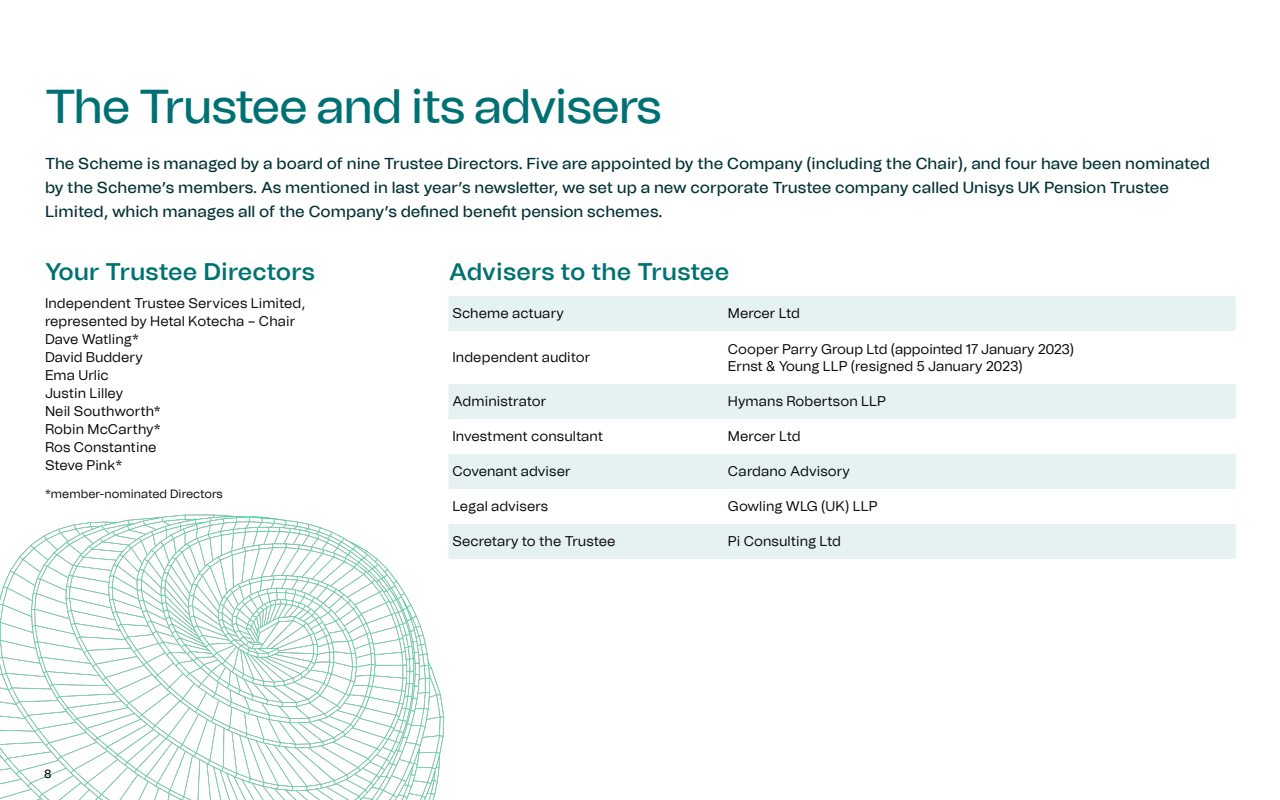
<style>
.page{position:relative;width:1280px;height:800px;background:#fff}
.page>*{position:absolute;margin:0;border:0;box-sizing:border-box;transform-origin:0 0}
.t1{font:500 48px "Tomato Grotesk";letter-spacing:-.035em;color:#007173}
.t2{font:600 24px "Tomato Grotesk";letter-spacing:-.005em;color:#007173}
.t3{font:500 16px/24px "Tomato Grotesk";color:#003033}
.t4{font:14px/18px "Tomato Grotesk";letter-spacing:.005em;color:#000}
.t5{font:12px "Tomato Grotesk";letter-spacing:.005em;color:#000}
.t6{font:500 12px "Tomato Grotesk";color:#000}
</style>
<div class="page">
<div style="left:448px;top:296px;width:788px;height:263px;background:#e6f1f1"></div>
<svg style="left:448px;top:331px;width:788px;height:193px"></svg>
<div style="left:724px;top:489px;width:512px;height:35px;background:#fff"></div>
<img style="left:0;top:514px;width:445px;height:286px">
<h1 class="t1" style="left:45px;top:73px;width:618px">The Trustee and its advisers</h1>
<p class="t3" style="left:45px;top:151px;width:1167px">The Scheme is managed by a board of nine Trustee Directors. Five are appointed by the Company (including the Chair), and four have been nominated by the Scheme’s members. As mentioned in last year’s newsletter, we set up a new corporate Trustee company called Unisys UK Pension Trustee<br>Limited, which manages all of the Company’s defined benefit pension schemes.</p>
<h2 class="t2" style="left:45px;top:254px;width:271px">Your Trustee Directors</h2>
<p class="t4" style="left:45px;top:293px;width:262px">Independent Trustee Services Limited, represented by Hetal Kotecha – Chair<br>Dave Watling*<br>David Buddery<br>Ema Urlic<br>Justin Lilley<br>Neil Southworth*<br>Robin McCarthy*<br>Ros Constantine<br>Steve Pink*</p>
<p class="t5" style="left:45px;top:485px;width:179px">*member-nominated Directors</p>
<p class="t6" style="left:44px;top:765px;width:9px">8</p>
<h2 class="t2" style="left:449px;top:254px;width:282px">Advisers to the Trustee</h2>
<p class="t4" style="left:452px;top:304px;width:113px">Scheme actuary</p>
<p class="t4" style="left:728px;top:304px;width:74px">Mercer Ltd</p>
<p class="t4" style="left:452px;top:348px;width:140px">Independent auditor</p>
<p class="t4" style="left:728px;top:340px;width:348px;line-height:16.8px">Cooper Parry Group Ltd (appointed 17 January 2023)<br>Ernst &amp; Young LLP (resigned 5 January 2023)</p>
<p class="t4" style="left:452px;top:392px;width:95px">Administrator</p>
<p class="t4" style="left:728px;top:392px;width:160px">Hymans Robertson LLP</p>
<p class="t4" style="left:452px;top:427px;width:152px">Investment consultant</p>
<p class="t4" style="left:728px;top:427px;width:74px">Mercer Ltd</p>
<p class="t4" style="left:452px;top:462px;width:120px">Covenant adviser</p>
<p class="t4" style="left:728px;top:462px;width:124px">Cardano Advisory</p>
<p class="t4" style="left:452px;top:497px;width:97px">Legal advisers</p>
<p class="t4" style="left:728px;top:497px;width:151px">Gowling WLG (UK) LLP</p>
<p class="t4" style="left:452px;top:532px;width:165px">Secretary to the Trustee</p>
<p class="t4" style="left:728px;top:532px;width:115px">Pi Consulting Ltd</p>
</div>
